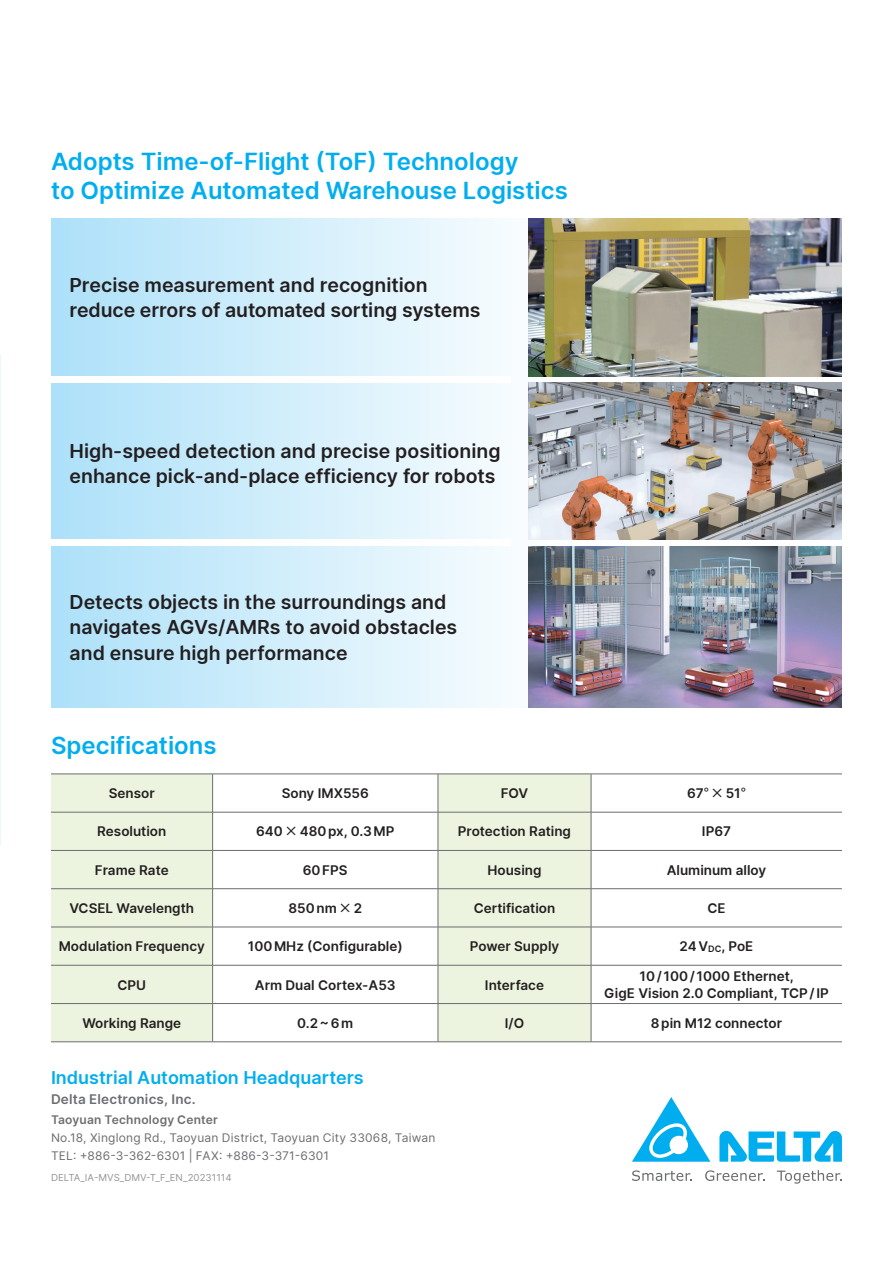
<style>
.page{position:relative;width:893px;height:1263px;background:#fff}
.page>*{position:absolute;margin:0;border:0;box-sizing:border-box;transform-origin:0 0}
.t1{font:600 24px/28.8px "Delta Sans";color:#00aeef}
.t2{font:600 19.5px/25.5px "Delta Sans";color:#231f20}
.t3{font:600 18px "Delta Sans";color:#00aeef}
.t4{font:600 13.5px/16.2px "Delta Sans";color:#231f20;text-align:center}
.t5{font:600 13.5px "Delta Sans";letter-spacing:.015em;color:#6c6d70}
.t6{font:12px/18px "Delta Sans";letter-spacing:.015em;color:#6c6d70}
.t7{font:600 12px "Delta Sans";letter-spacing:.02em;color:#6c6d70}
.t8{font:9.75px "Delta Sans";color:#939598}
.s1{font-family:"Noto Sans TC";font-weight:500}
.s2{font-size:9px}
</style>
<div class="page">
<svg style="left:719px;top:1131px;width:123px;height:31px"></svg>
<svg style="left:632px;top:1097px;width:78px;height:65px"></svg>
<svg style="left:632px;top:1170px;width:60px;height:11px"></svg>
<svg style="left:705px;top:1170px;width:59px;height:11px"></svg>
<svg style="left:777px;top:1170px;width:65px;height:14px"></svg>
<svg style="left:51px;top:775px;width:540px;height:266px;fill:#ecf4df"></svg>
<hr style="left:51px;top:774px;width:162px;height:1px;background:#6c6d70">
<hr style="left:213px;top:774px;width:225px;height:1px;background:#6c6d70">
<hr style="left:212px;top:774px;width:1px;height:38px;background:#6c6d70">
<hr style="left:438px;top:774px;width:153px;height:1px;background:#6c6d70">
<hr style="left:438px;top:774px;width:1px;height:38px;background:#6c6d70">
<hr style="left:591px;top:774px;width:251px;height:1px;background:#6c6d70">
<hr style="left:591px;top:774px;width:1px;height:38px;background:#6c6d70">
<hr style="left:51px;top:812px;width:162px;height:1px;background:#6c6d70">
<hr style="left:213px;top:812px;width:225px;height:1px;background:#6c6d70">
<hr style="left:212px;top:812px;width:1px;height:38px;background:#6c6d70">
<hr style="left:438px;top:812px;width:153px;height:1px;background:#6c6d70">
<hr style="left:438px;top:812px;width:1px;height:38px;background:#6c6d70">
<hr style="left:591px;top:812px;width:251px;height:1px;background:#6c6d70">
<hr style="left:591px;top:812px;width:1px;height:38px;background:#6c6d70">
<hr style="left:51px;top:850px;width:162px;height:1px;background:#6c6d70">
<hr style="left:213px;top:850px;width:225px;height:1px;background:#6c6d70">
<hr style="left:212px;top:851px;width:1px;height:37px;background:#6c6d70">
<hr style="left:438px;top:850px;width:153px;height:1px;background:#6c6d70">
<hr style="left:438px;top:851px;width:1px;height:37px;background:#6c6d70">
<hr style="left:591px;top:850px;width:251px;height:1px;background:#6c6d70">
<hr style="left:591px;top:851px;width:1px;height:37px;background:#6c6d70">
<hr style="left:51px;top:888px;width:162px;height:1px;background:#6c6d70">
<hr style="left:213px;top:888px;width:225px;height:1px;background:#6c6d70">
<hr style="left:212px;top:889px;width:1px;height:38px;background:#6c6d70">
<hr style="left:438px;top:888px;width:153px;height:1px;background:#6c6d70">
<hr style="left:438px;top:889px;width:1px;height:38px;background:#6c6d70">
<hr style="left:591px;top:888px;width:251px;height:1px;background:#6c6d70">
<hr style="left:591px;top:889px;width:1px;height:38px;background:#6c6d70">
<hr style="left:51px;top:927px;width:162px;height:1px;background:#6c6d70">
<hr style="left:213px;top:927px;width:225px;height:1px;background:#6c6d70">
<hr style="left:212px;top:927px;width:1px;height:38px;background:#6c6d70">
<hr style="left:438px;top:927px;width:153px;height:1px;background:#6c6d70">
<hr style="left:438px;top:927px;width:1px;height:38px;background:#6c6d70">
<hr style="left:591px;top:927px;width:251px;height:1px;background:#6c6d70">
<hr style="left:591px;top:927px;width:1px;height:38px;background:#6c6d70">
<hr style="left:51px;top:965px;width:162px;height:1px;background:#6c6d70">
<hr style="left:213px;top:965px;width:225px;height:1px;background:#6c6d70">
<hr style="left:212px;top:965px;width:1px;height:38px;background:#6c6d70">
<hr style="left:438px;top:965px;width:153px;height:1px;background:#6c6d70">
<hr style="left:438px;top:965px;width:1px;height:38px;background:#6c6d70">
<hr style="left:591px;top:965px;width:251px;height:1px;background:#6c6d70">
<hr style="left:591px;top:965px;width:1px;height:38px;background:#6c6d70">
<hr style="left:51px;top:1003px;width:162px;height:1px;background:#6c6d70">
<hr style="left:213px;top:1003px;width:225px;height:1px;background:#6c6d70">
<hr style="left:212px;top:1004px;width:1px;height:37px;background:#6c6d70">
<hr style="left:438px;top:1003px;width:153px;height:1px;background:#6c6d70">
<hr style="left:438px;top:1004px;width:1px;height:37px;background:#6c6d70">
<hr style="left:591px;top:1003px;width:251px;height:1px;background:#6c6d70">
<hr style="left:591px;top:1004px;width:1px;height:37px;background:#6c6d70">
<hr style="left:51px;top:1041px;width:162px;height:1px;background:#6c6d70">
<hr style="left:213px;top:1041px;width:225px;height:1px;background:#6c6d70">
<hr style="left:438px;top:1041px;width:153px;height:1px;background:#6c6d70">
<hr style="left:591px;top:1041px;width:251px;height:1px;background:#6c6d70">
<div style="left:51px;top:219px;width:549px;height:489px;background:linear-gradient(to right,#ade1f9,#fff)"></div>
<img style="left:528px;top:219px;width:314px;height:157px">
<img style="left:528px;top:382px;width:314px;height:158px">
<img style="left:528px;top:546px;width:314px;height:162px">
<div style="left:51px;top:376px;width:459px;height:6px;background:#fff"></div>
<div style="left:51px;top:540px;width:459px;height:6px;background:#fff"></div>
<h1 class="t1" style="left:51px;top:146px;width:518px">Adopts Time-of-Flight (ToF) Technology<br>to Optimize Automated Warehouse Logistics</h1>
<h2 class="t2" style="left:70px;top:271px;width:412px">Precise measurement and recognition reduce errors of automated sorting systems</h2>
<h2 class="t2" style="left:70px;top:437px;width:432px">High-speed detection and precise positioning enhance pick-and-place efficiency for robots</h2>
<h2 class="t2" style="left:70px;top:588px;width:389px">Detects objects in the surroundings and navigates AGVs/AMRs to avoid obstacles and ensure high performance</h2>
<h1 class="t1" style="left:51px;top:730px;width:167px">Specifications</h1>
<p class="t4" style="left:109px;top:785px;width:47px">Sensor</p>
<p class="t4" style="left:282px;top:785px;width:89px">Sony IMX556</p>
<p class="t4" style="left:501px;top:785px;width:29px">FOV</p>
<p class="t4" style="left:687px;top:785px;width:60px">67<span class="s1">°×</span> 51<span class="s1">°</span></p>
<p class="t4" style="left:97px;top:823px;width:71px">Resolution</p>
<p class="t4" style="left:256px;top:823px;width:140px">640 <span class="s1">×</span> 480 px, 0.3 MP</p>
<p class="t4" style="left:458px;top:823px;width:115px">Protection Rating</p>
<p class="t4" style="left:702px;top:823px;width:31px">IP67</p>
<p class="t4" style="left:95px;top:861px;width:75px">Frame Rate</p>
<p class="t4" style="left:303px;top:861px;width:46px">60 FPS</p>
<p class="t4" style="left:487px;top:861px;width:56px">Housing</p>
<p class="t4" style="left:667px;top:861px;width:101px">Aluminum alloy</p>
<p class="t4" style="left:69px;top:899px;width:126px">VCSEL Wavelength</p>
<p class="t4" style="left:288px;top:899px;width:75px">850 nm <span class="s1">×</span> 2</p>
<p class="t4" style="left:474px;top:899px;width:83px">Certification</p>
<p class="t4" style="left:707px;top:899px;width:20px">CE</p>
<p class="t4" style="left:59px;top:938px;width:148px">Modulation Frequency</p>
<p class="t4" style="left:248px;top:938px;width:156px">100 MHz (Configurable)</p>
<p class="t4" style="left:470px;top:938px;width:91px">Power Supply</p>
<p class="t4" style="left:680px;top:938px;width:75px">24 V<span class="s2">DC</span>, PoE</p>
<p class="t4" style="left:117px;top:976px;width:30px">CPU</p>
<p class="t4" style="left:255px;top:976px;width:142px">Arm Dual Cortex-A53</p>
<p class="t4" style="left:485px;top:976px;width:61px">Interface</p>
<p class="t4" style="left:604px;top:968px;width:226px">10 / 100 / 1000 Ethernet,<br>GigE Vision 2.0 Compliant, TCP / IP</p>
<p class="t4" style="left:82px;top:1014px;width:100px">Working Range</p>
<p class="t4" style="left:297px;top:1014px;width:57px">0.2 ~ 6 m</p>
<p class="t4" style="left:505px;top:1014px;width:21px">I/O</p>
<p class="t4" style="left:651px;top:1014px;width:133px">8 pin M12 connector</p>
<h3 class="t3" style="left:51px;top:1064px;width:314px">Industrial Automation Headquarters</h3>
<p class="t5" style="left:51px;top:1088px;width:146px">Delta Electronics, Inc.</p>
<p class="t7" style="left:51px;top:1110px;width:168px">Taoyuan Technology Center</p>
<p class="t6" style="left:51px;top:1128px;width:386px">No.18, Xinglong Rd., Taoyuan District, Taoyuan City 33068, Taiwan<br>TEL: +886-3-362-6301 | FAX: +886-3-371-6301</p>
<p class="t8" style="left:51px;top:1170px;width:182px">DELTA_IA-MVS_DMV-T_F_EN_20231114</p>
</div>
